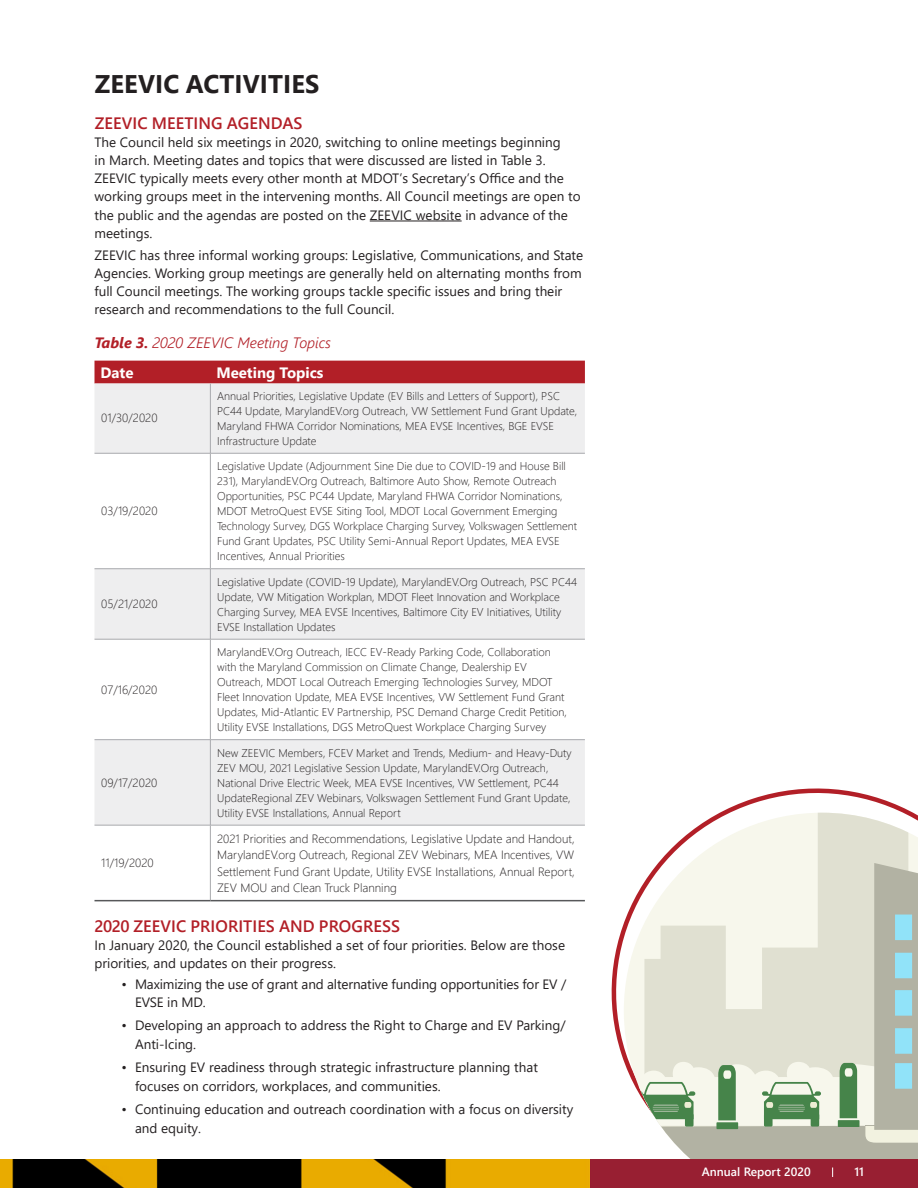
<style>
.page{position:relative;width:918px;height:1188px;background:#fff}
.page>*{position:absolute;margin:0;border:0;box-sizing:border-box;transform-origin:0 0}
.Main_Header{font:700 25.5px "Segoe UI";letter-spacing:.005em;color:#231f20}
.Third_Header{font:600 16.5px "Segoe UI";letter-spacing:.005em;color:#b21f27}
.Table_Caption{font:italic 300 15px "Segoe UI";color:#b21f27}
.t1{font:700 15px "Segoe UI";color:#fff}
.Table_Text_copy{font:13.5px/18.1px "Segoe UI";color:#231f20}
.Table_Text{font:300 12px/16.5px "Segoe UI";color:#231f20;text-align:justify}
.t2{font:600 12px "Segoe UI";color:#fff}
.Table_Text-2{font:300 11.25px/15px "Segoe UI";color:#231f20}
.s1{font-weight:700}
</style>
<div class="page">
<svg style="left:589px;top:788px;width:325px;height:372px"></svg>
<svg style="left:624px;top:813px;width:294px;height:347px;background:#d9dccf"></svg>
<img style="left:0;top:1160px;width:918px;height:28px">
<hr style="left:370px;top:221px;width:92px;height:1px;background:#231f20">
<div style="left:94px;top:361px;width:491px;height:23px;background:#b21f27"></div>
<svg style="left:94px;top:384px;width:491px;height:441px;fill:#eeeeef"></svg>
<hr style="left:210px;top:384px;width:1px;height:69px;background:#a8a9ad">
<hr style="left:94px;top:453px;width:116px;height:1px;background:#a8a9ad">
<hr style="left:210px;top:453px;width:375px;height:1px;background:#a8a9ad">
<hr style="left:210px;top:453px;width:1px;height:116px;background:#a8a9ad">
<hr style="left:94px;top:568px;width:116px;height:1px;background:#a8a9ad">
<hr style="left:210px;top:568px;width:375px;height:1px;background:#a8a9ad">
<hr style="left:210px;top:569px;width:1px;height:70px;background:#a8a9ad">
<hr style="left:94px;top:639px;width:116px;height:1px;background:#a8a9ad">
<hr style="left:210px;top:639px;width:375px;height:1px;background:#a8a9ad">
<hr style="left:210px;top:639px;width:1px;height:100px;background:#a8a9ad">
<hr style="left:94px;top:739px;width:116px;height:1px;background:#a8a9ad">
<hr style="left:210px;top:739px;width:375px;height:1px;background:#a8a9ad">
<hr style="left:210px;top:740px;width:1px;height:85px;background:#a8a9ad">
<hr style="left:94px;top:825px;width:116px;height:1px;background:#a8a9ad">
<hr style="left:210px;top:825px;width:375px;height:1px;background:#a8a9ad">
<hr style="left:210px;top:825px;width:1px;height:75px;background:#a8a9ad">
<hr style="left:94px;top:900px;width:116px;height:1px;background:#57585a">
<hr style="left:210px;top:900px;width:375px;height:1px;background:#57585a">
<p class="Main_Header" style="left:95px;top:60px;width:226px">ZEEVIC ACTIVITIES</p>
<p class="Third_Header" style="left:95px;top:108px;width:209px">ZEEVIC MEETING AGENDAS</p>
<p class="Table_Text_copy" style="left:94px;top:132px;width:488px">The Council held six meetings in 2020, switching to online meetings beginning<br>in March. Meeting dates and topics that were discussed are listed in Table 3.<br>ZEEVIC typically meets every other month at MDOT’s Secretary’s Office and the working groups meet in the intervening months. All Council meetings are open to the public and the agendas are posted on the ZEEVIC website in advance of the meetings.</p>
<p class="Table_Text_copy" style="left:94px;top:245px;width:490px">ZEEVIC has three informal working groups: Legislative, Communications, and State Agencies. Working group meetings are generally held on alternating months from full Council meetings. The working groups tackle specific issues and bring their research and recommendations to the full Council.</p>
<p class="Table_Caption" style="left:94px;top:328px;width:238px"><span class="s1">Table 3.</span> 2020 ZEEVIC Meeting Topics</p>
<p class="t1" style="left:100px;top:358px;width:35px">Date</p>
<p class="t1" style="left:216px;top:358px;width:109px">Meeting Topics</p>
<p class="Table_Text" style="left:101px;top:409px;width:58px">01/30/2020</p>
<p class="Table_Text-2" style="left:217px;top:387px;width:362px">Annual Priorities, Legislative Update (EV Bills and Letters of Support), PSC PC44 Update, MarylandEV.org Outreach, VW Settlement Fund Grant Update, Maryland FHWA Corridor Nominations, MEA EVSE Incentives, BGE EVSE Infrastructure Update</p>
<p class="Table_Text" style="left:101px;top:502px;width:58px">03/19/2020</p>
<p class="Table_Text" style="left:101px;top:595px;width:58px">05/21/2020</p>
<p class="Table_Text" style="left:101px;top:680px;width:58px">07/16/2020</p>
<p class="Table_Text" style="left:101px;top:773px;width:58px">09/17/2020</p>
<p class="Table_Text-2" style="left:217px;top:458px;width:361px">Legislative Update (Adjournment Sine Die due to COVID-19 and House Bill 231), MarylandEV.Org Outreach, Baltimore Auto Show, Remote Outreach Opportunities, PSC PC44 Update, Maryland FHWA Corridor Nominations, MDOT MetroQuest EVSE Siting Tool, MDOT Local Government Emerging Technology Survey, DGS Workplace Charging Survey, Volkswagen Settlement Fund Grant Updates, PSC Utility Semi-Annual Report Updates, MEA EVSE Incentives, Annual Priorities</p>
<p class="Table_Text-2" style="left:217px;top:573px;width:361px">Legislative Update (COVID-19 Update), MarylandEV.Org Outreach, PSC PC44<br>Update, VW Mitigation Workplan, MDOT Fleet Innovation and Workplace Charging Survey, MEA EVSE Incentives, Baltimore City EV Initiatives, Utility EVSE Installation Updates</p>
<p class="Table_Text-2" style="left:217px;top:643px;width:351px">MarylandEV.Org Outreach, IECC EV-Ready Parking Code, Collaboration with the Maryland Commission on Climate Change, Dealership EV Outreach, MDOT Local Outreach Emerging Technologies Survey, MDOT Fleet Innovation Update, MEA EVSE Incentives, VW Settlement Fund Grant Updates, Mid-Atlantic EV Partnership, PSC Demand Charge Credit Petition, Utility EVSE Installations, DGS MetroQuest Workplace Charging Survey</p>
<p class="Table_Text-2" style="left:217px;top:744px;width:356px">New ZEEVIC Members, FCEV Market and Trends, Medium- and Heavy-Duty ZEV MOU, 2021 Legislative Session Update, MarylandEV.Org Outreach, National Drive Electric Week, MEA EVSE Incentives, VW Settlement, PC44<br>UpdateRegional ZEV Webinars, Volkswagen Settlement Fund Grant Update, Utility EVSE Installations, Annual Report</p>
<p class="Table_Text" style="left:217px;top:829px;width:359px">2021 Priorities and Recommendations, Legislative Update and Handout, MarylandEV.org Outreach, Regional ZEV Webinars, MEA Incentives, VW Settlement Fund Grant Update, Utility EVSE Installations, Annual Report, ZEV MOU and Clean Truck Planning</p>
<p class="Third_Header" style="left:94px;top:910px;width:307px">2020 ZEEVIC PRIORITIES AND PROGRESS</p>
<p class="Table_Text_copy" style="left:94px;top:935px;width:472px">In January 2020, the Council established a set of four priorities. Below are those priorities, and updates on their progress.</p>
<p class="Table_Text_copy" style="left:135px;top:973px;width:433px;line-height:18.8px;text-indent:-14px">• Maximizing the use of grant and alternative funding opportunities for EV /<br>EVSE in MD.</p>
<p class="Table_Text_copy" style="left:135px;top:1015px;width:432px;line-height:18.8px;text-indent:-14px">• Developing an approach to address the Right to Charge and EV Parking/<br>Anti-Icing.</p>
<p class="Table_Text_copy" style="left:135px;top:1057px;width:404px;line-height:18.8px;text-indent:-14px">• Ensuring EV readiness through strategic infrastructure planning that focuses on corridors, workplaces, and communities.</p>
<p class="Table_Text_copy" style="left:135px;top:1099px;width:440px;line-height:18.8px;text-indent:-14px">• Continuing education and outreach coordination with a focus on diversity and equity.</p>
<p class="Table_Text" style="left:101px;top:854px;width:54px">11/19/2020</p>
<p class="t2" style="left:702px;top:1161px;width:110px">Annual Report 2020</p>
<p class="t2" style="left:854px;top:1161px;width:11px">11</p>
</div>
